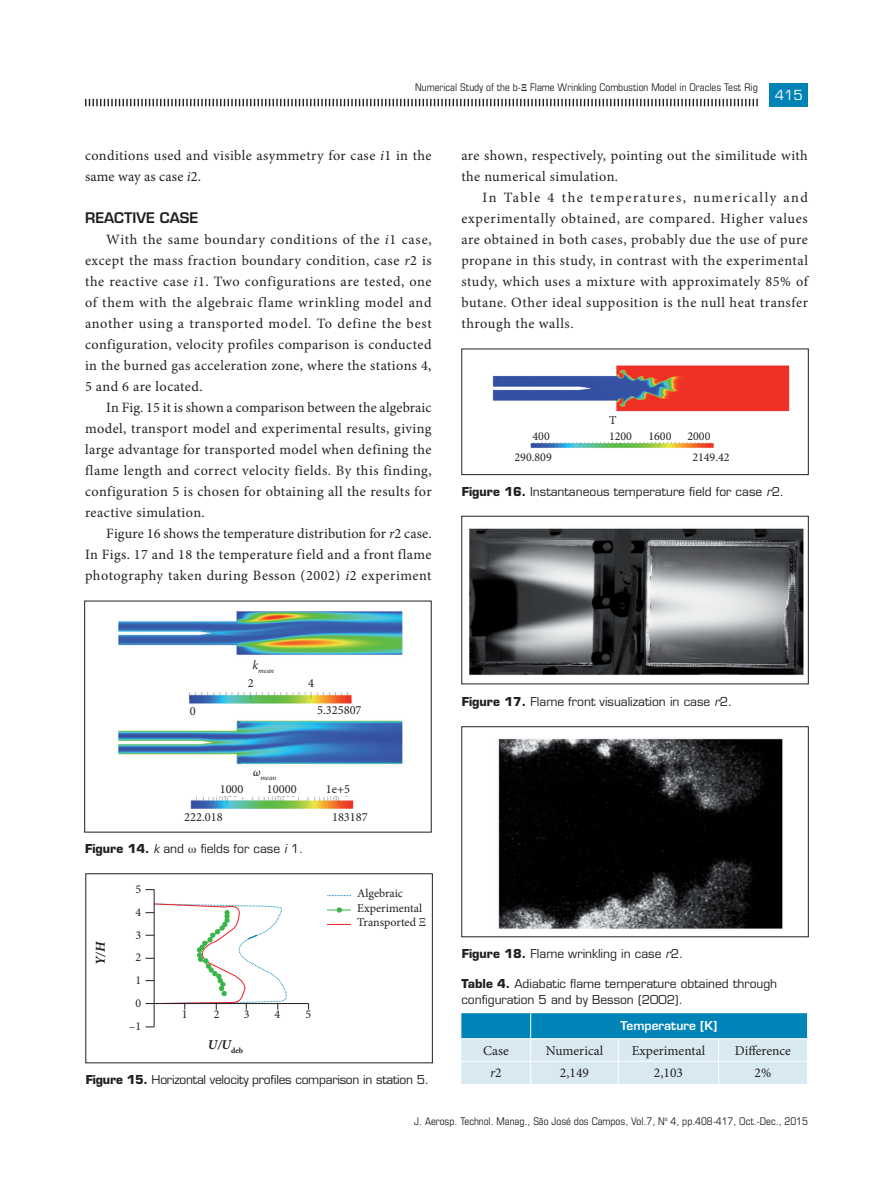
<style>
.page{position:relative;width:893px;height:1191px;background:#fff}
.page>*{position:absolute;margin:0;border:0;box-sizing:border-box;transform-origin:0 0}
.t1{font:14.25px/21px "Minion Pro";letter-spacing:.03em;color:#231f20;text-align:justify}
.t2{font:600 14.25px "Eurostile LT Std";color:#231f20}
.t3{font:13.5px "Minion Pro";color:#231f20}
.t4{font:italic 700 13.5px "Minion Pro";color:#231f20}
.t5{font:13.5px "Eurostile LT Std";color:#fff}
.t6{font:italic 13.5px "Minion Pro";color:#231f20}
.t7{font:12.45px "Minion Pro";color:#231f20}
.t8{font:12px/16.5px "Eurostile LT Std";color:#231f20}
.t9{font:12px/14.4px "Minion Pro";color:#231f20}
.t10{font:12px "Eurostile LT Std";letter-spacing:-.02em;color:#231f20}
.t11{font:600 12px "Eurostile LT Std";color:#fff}
.t12{font:700 12px "Eurostile LT Std";color:#231f20}
.t13{font:condensed 10.5px "Eurostile LT Std";color:#231f20}
.t14{font:italic 7.2px "Minion Pro";letter-spacing:-.005em;color:#231f20}
.s1{font-family:"Minion Pro";font-weight:700}
.s2{font-style:italic}
.s3{font-weight:700}
.s4{font-weight:400;font-style:italic}
.s5{font-weight:400}
.s6{font-style:normal}
</style>
<div class="page">
<svg style="left:85px;top:99px;width:673px;height:7px"></svg>
<div style="left:770px;top:83px;width:38px;height:23px;background:#0083b6"></div>
<svg style="left:327px;top:907px;width:24px;height:5px"></svg>
<svg style="left:327px;top:895px;width:24px;height:1px"></svg>
<svg style="left:327px;top:924px;width:24px;height:1px"></svg>
<hr style="left:154px;top:889px;width:1px;height:138px;background:#231f20">
<hr style="left:146px;top:1003px;width:163px;height:1px;background:#231f20">
<svg style="left:146px;top:902px;width:145px;height:107px"></svg>
<img style="left:492px;top:365px;width:298px;height:83px">
<div style="left:520px;top:416px;width:201px;height:25px;background:#fff"></div>
<div style="left:461px;top:348px;width:348px;height:127px;border:1px solid #231f20"></div>
<img style="left:498px;top:738px;width:285px;height:191px">
<div style="left:461px;top:726px;width:348px;height:211px;border:1px solid #231f20"></div>
<img style="left:469px;top:528px;width:335px;height:147px">
<div style="left:461px;top:516px;width:348px;height:168px;border:1px solid #231f20"></div>
<svg style="left:461px;top:1013px;width:346px;height:70px;background:#8cc5dc"></svg>
<img style="left:118px;top:611px;width:285px;height:198px">
<div style="left:175px;top:658px;width:186px;height:34px;background:#fff"></div>
<div style="left:187px;top:705px;width:184px;height:12px;background:#fff"></div>
<div style="left:183px;top:765px;width:188px;height:31px;background:#fff"></div>
<div style="left:84px;top:600px;width:348px;height:232px;border:1px solid #231f20"></div>
<p class="t13" style="left:415px;top:81px;width:344px">Numerical Study of the b-<span class="s1">Ξ</span> Flame Wrinkling Combustion Model in Oracles Test Rig</p>
<p class="t5" style="left:775px;top:86px;width:29px">415</p>
<p class="t1" style="left:85px;top:144px;width:348px">conditions used and visible asymmetry for case <span class="s2">i</span>1 in the same way as case <span class="s2">i</span>2.</p>
<p class="t2" style="left:85px;top:208px;width:115px">Reactive Case</p>
<p class="t1" style="left:85px;top:228px;width:348px;text-indent:21px">With the same boundary conditions of the <span class="s2">i</span>1 case, except the mass fraction boundary condition, case <span class="s2">r</span>2 is the reactive case <span class="s2">i</span>1. Two configurations are tested, one of them with the algebraic flame wrinkling model and another using a transported model. To define the best configuration, velocity profiles comparison is conducted in the burned gas acceleration zone, where the stations 4, 5 and 6 are located.</p>
<p class="t1" style="left:85px;top:397px;width:348px;text-indent:21px">In Fig. 15 it is shown a comparison between the algebraic model, transport model and experimental results, giving large advantage for transported model when defining the flame length and correct velocity fields. By this finding, configuration 5 is chosen for obtaining all the results for reactive simulation.</p>
<p class="t1" style="left:85px;top:523px;width:348px;text-indent:21px">Figure 16 shows the temperature distribution for <span class="s2">r</span>2 case.<br>In Figs. 17 and 18 the temperature field and a front flame photography taken during Besson (2002) <span class="s2">i</span>2 experiment</p>
<p class="t1" style="left:461px;top:145px;width:348px">are shown, respectively, pointing out the similitude with the numerical simulation.</p>
<p class="t1" style="left:461px;top:187px;width:348px;text-indent:21px">In Table 4 the temperatures, numerically and experimentally obtained, are compared. Higher values are obtained in both cases, probably due the use of pure propane in this study, in contrast with the experimental study, which uses a mixture with approximately 85% of butane. Other ideal supposition is the null heat transfer through the walls.</p>
<p class="t9" style="left:609px;top:413px;width:9px">T</p>
<p class="t9" style="left:532px;top:429px;width:19px">400</p>
<p class="t9" style="left:609px;top:429px;width:25px">1200</p>
<p class="t9" style="left:648px;top:429px;width:25px">1600</p>
<p class="t9" style="left:687px;top:429px;width:25px">2000</p>
<p class="t9" style="left:514px;top:449px;width:39px">290.809</p>
<p class="t9" style="left:692px;top:449px;width:39px">2149.42</p>
<p class="t8" style="left:462px;top:483px;width:324px"><span class="s3">Figure 16.</span> Instantaneous temperature field for case <span class="s2">r</span>2.</p>
<p class="t14" style="left:252px;top:666px;width:23px"><sup>k</sup>mean</p>
<p class="t7" style="left:190px;top:702px;width:7px">0</p>
<p class="t7" style="left:248px;top:675px;width:7px">2</p>
<p class="t7" style="left:308px;top:675px;width:7px">4</p>
<p class="t14" style="left:253px;top:773px;width:25px"><sup>ω</sup>mean</p>
<p class="t7" style="left:317px;top:702px;width:46px">5.325807</p>
<p class="t7" style="left:220px;top:780px;width:25px">1000</p>
<p class="t7" style="left:267px;top:780px;width:31px">10000</p>
<p class="t7" style="left:326px;top:780px;width:26px">1e+5</p>
<p class="t7" style="left:184px;top:808px;width:40px">222.018</p>
<p class="t7" style="left:332px;top:808px;width:37px">183187</p>
<p class="t12" style="left:85px;top:841px;width:101px">Figure 14. <span class="s4">k</span> <span class="s5">and</span></p>
<p class="t8" style="left:201px;top:840px;width:104px">fields for case <span class="s2">i</span> 1.</p>
<p class="t9" style="left:135px;top:882px;width:7px">5</p>
<p class="t9" style="left:135px;top:904px;width:7px">4</p>
<p class="t4" style="left:91px;top:965px;width:25px;rotate:-90deg">Y/H</p>
<p class="t9" style="left:135px;top:928px;width:7px">3</p>
<p class="t9" style="left:135px;top:950px;width:7px">2</p>
<p class="t9" style="left:135px;top:972px;width:7px">1</p>
<p class="t9" style="left:129px;top:992px;width:13px;line-height:22.2px;text-align:center">0 –1</p>
<p class="t9" style="left:182px;top:1007px;width:7px">1</p>
<p class="t9" style="left:214px;top:1007px;width:7px">2</p>
<p class="t9" style="left:244px;top:1007px;width:7px">3</p>
<p class="t4" style="left:208px;top:1035px;width:37px">U/U<sub>deb</sub></p>
<p class="t9" style="left:274px;top:1007px;width:7px">4</p>
<p class="t9" style="left:305px;top:1007px;width:7px">5</p>
<p class="t9" style="left:357px;top:886px;width:70px">Algebraic<br>Experimental<br>Transported Ξ</p>
<p class="t10" style="left:86px;top:1072px;width:345px"><span class="s3">Figure 15.</span> Horizontal velocity profiles comparison in station 5.</p>
<p class="t8" style="left:462px;top:693px;width:272px"><span class="s3">Figure 17.</span> Flame front visualization in case <span class="s2">r</span>2.</p>
<p class="t8" style="left:462px;top:945px;width:223px"><span class="s3">Figure 18.</span> Flame wrinkling in case <span class="s2">r</span>2.</p>
<p class="t8" style="left:461px;top:975px;width:317px"><span class="s3">Table 4.</span> Adiabatic flame temperature obtained through configuration 5 and by Besson (2002).</p>
<p class="t11" style="left:621px;top:1018px;width:98px">Temperature [K]</p>
<p class="t3" style="left:483px;top:1041px;width:27px">Case</p>
<p class="t3" style="left:546px;top:1041px;width:59px">Numerical</p>
<p class="t3" style="left:632px;top:1041px;width:75px">Experimental</p>
<p class="t3" style="left:735px;top:1041px;width:58px">Difference</p>
<p class="t6" style="left:490px;top:1064px;width:13px">r<span class="s6">2</span></p>
<p class="t3" style="left:560px;top:1064px;width:30px">2,149</p>
<p class="t3" style="left:654px;top:1064px;width:30px">2,103</p>
<p class="t3" style="left:754px;top:1064px;width:18px">2%</p>
<p class="t13" style="left:414px;top:1114px;width:395px">J. Aerosp. Technol. Manag., São José dos Campos, Vol.7, N<sup>o</sup> 4, pp.408-417, Oct.-Dec., 2015</p>
</div>
